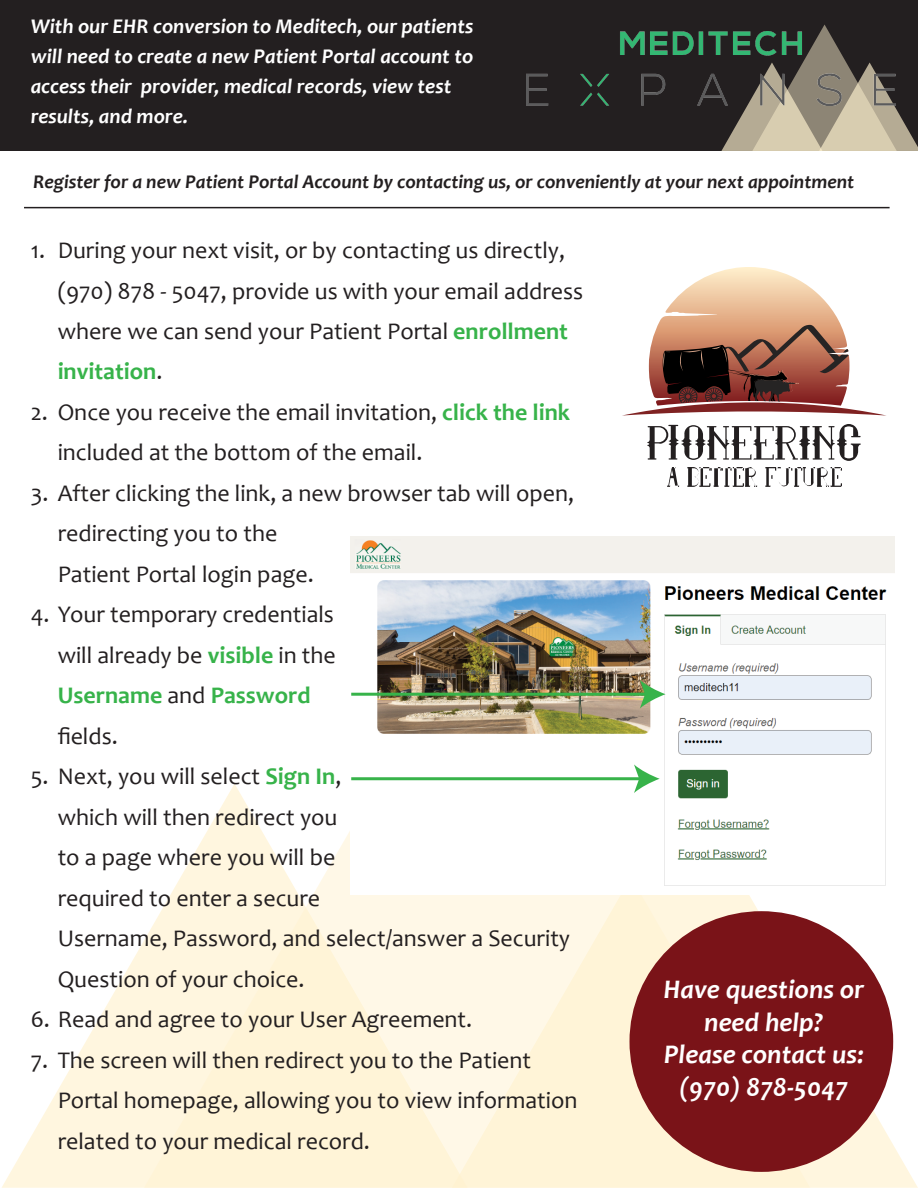
<style>
.page{position:relative;width:918px;height:1188px;background:#fff}
.page>*{position:absolute;margin:0;border:0;box-sizing:border-box;transform-origin:0 0}
.t1{font:italic 700 27px/32.4px "Candara";color:#fff;text-align:center}
.t2{font:24px/40.5px "Candara";color:#231f20}
.t3{font:italic 700 21px/30px "Candara";color:#fff}
.t4{font:italic 700 19.5px "Candara";color:#231f20}
.s1{font-weight:700;color:#37b34a}
</style>
<div class="page">
<div style="left:0;top:0;width:918px;height:150px;background:#231f20"></div>
<svg style="left:810px;top:921px;width:108px;height:267px"></svg>
<svg style="left:2px;top:941px;width:142px;height:247px"></svg>
<svg style="left:144px;top:784px;width:666px;height:404px;background:#fef6e0"></svg>
<svg style="left:667px;top:467px;width:12px;height:20px"></svg>
<svg style="left:687px;top:467px;width:70px;height:20px"></svg>
<svg style="left:765px;top:467px;width:77px;height:20px"></svg>
<svg style="left:647px;top:424px;width:214px;height:37px"></svg>
<svg style="left:622px;top:267px;width:264px;height:149px"></svg>
<svg style="left:721px;top:25px;width:197px;height:126px"></svg>
<div style="left:630px;top:911px;width:263px;height:261px;background:#7a1318;border-radius:50%"></div>
<img style="left:526px;top:31px;width:370px;height:74px">
<img style="left:351px;top:536px;width:543px;height:358px">
<hr style="left:351px;top:693px;width:296px;height:3px;background:#37b34a">
<svg style="left:640px;top:680px;width:26px;height:28px"></svg>
<hr style="left:351px;top:777px;width:291px;height:3px;background:#37b34a">
<svg style="left:634px;top:764px;width:26px;height:29px"></svg>
<hr style="left:24px;top:207px;width:866px;height:1px;background:#231f20">
<p class="t3" style="left:31px;top:11px;width:444px">With our EHR conversion to Meditech, our patients will need to create a new Patient Portal account to access their provider, medical records, view test results, and more.</p>
<h1 class="t4" style="left:33px;top:169px;width:823px">Register for a new Patient Portal Account by contacting us, or conveniently at your next appointment</h1>
<p class="t2" style="left:58px;top:230px;width:527px;text-indent:-27px">1. During your next visit, or by contacting us directly, (970) 878 - 5047, provide us with your email address where we can send your Patient Portal <span class="s1">enrollment invitation</span>.</p>
<p class="t2" style="left:58px;top:392px;width:514px;text-indent:-27px">2. Once you receive the email invitation, <span class="s1">click the link </span>included at the bottom of the email.</p>
<p class="t2" style="left:58px;top:473px;width:518px;text-indent:-27px">3. After clicking the link, a new browser tab will open, redirecting you to the<br>Patient Portal login page.</p>
<p class="t2" style="left:58px;top:594px;width:280px;text-indent:-27px">4. Your temporary credentials will already be <span class="s1">visible</span> in the<br><span class="s1">Username</span> and <span class="s1">Password </span>fields.</p>
<p class="t2" style="left:58px;top:756px;width:514px;text-indent:-27px">5. Next, you will select <span class="s1">Sign In</span>,<br>which will then redirect you<br>to a page where you will be<br>required to enter a secure<br>Username, Password, and select/answer a Security<br>Question of your choice.</p>
<p class="t2" style="left:31px;top:999px;width:443px">6. Read and agree to your User Agreement.</p>
<p class="t2" style="left:58px;top:1040px;width:521px;text-indent:-27px">7. The screen will then redirect you to the Patient<br>Portal homepage, allowing you to view information related to your medical record.</p>
<p class="t1" style="left:663px;top:973px;width:202px">Have questions or need help?<br>Please contact us: (970) 878-5047</p>
</div>
